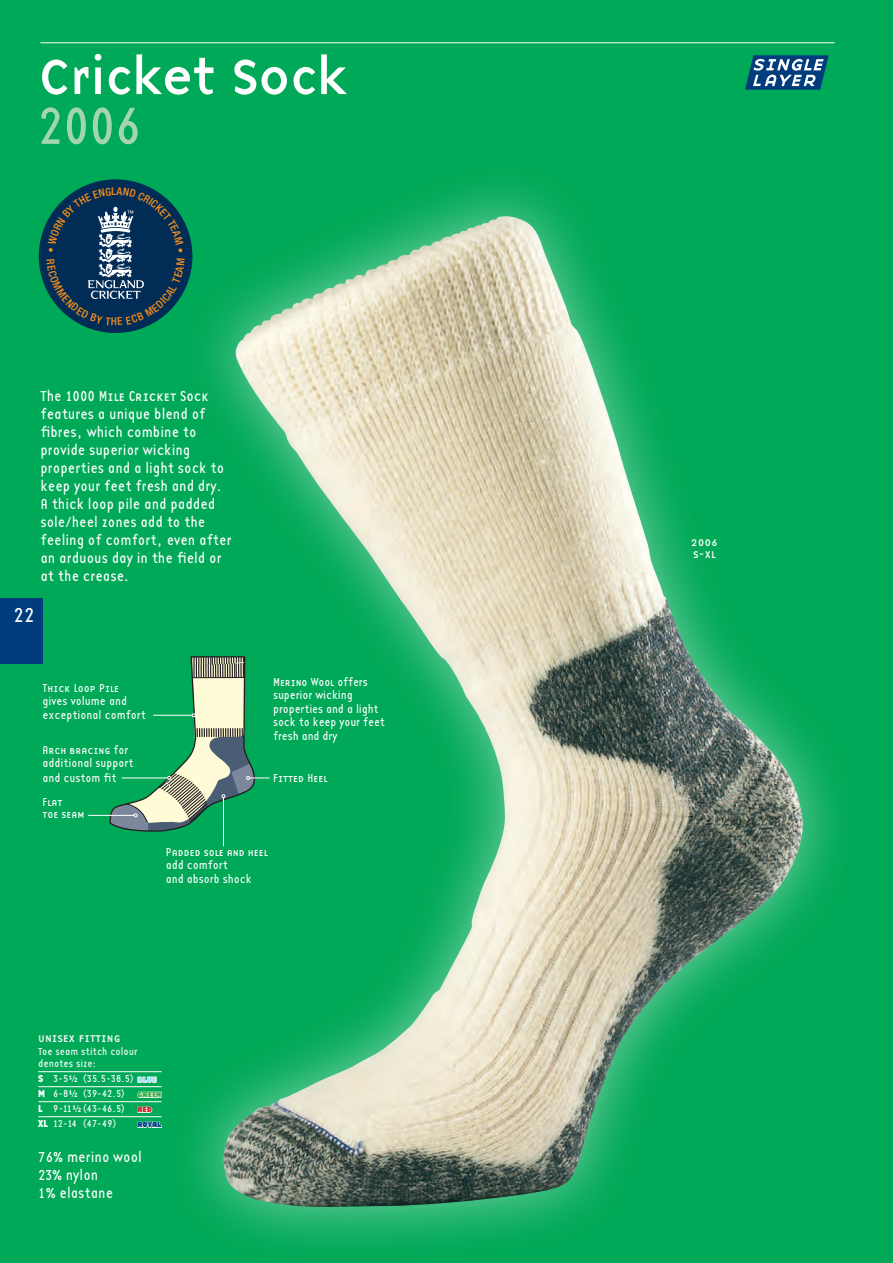
<style>
.page{position:relative;width:893px;height:1263px;background:#00a957}
.page>*{position:absolute;margin:0;border:0;box-sizing:border-box;transform-origin:0 0}
.t1{font:54px "Base Twelve Sans";color:#a4d5b3}
.t2{font:51px "Base Nine";letter-spacing:-.04em;color:#fff}
.t3{font:21px "Base Twelve Sans";color:#fff}
.t4{font:15px/18px "Base Twelve Sans";color:#fff}
.t5{font:15px "Base Twelve Sans Smallcaps";color:#fff}
.t6{font:13.5px/12px "Base Twelve Sans Smallcaps";color:#fff}
.t7{font:12px/13.5px "Base Twelve Sans";color:#fff}
.t8{font:12px/12px "Base Twelve Sans Smallcaps";color:#fff}
.t9{font:10.5px/15px "Base Twelve Sans";color:#fff}
.t10{font:10.5px "Base Twelve Sans SCB";letter-spacing:-.005em;color:#014081}
.s1{font-family:"Base Twelve Sans"}
.s2{font-family:"Base Twelve Sans SCB"}
.s3{font-family:"Base Twelve Sans SCB";color:#aae0f9}
.s4{font-family:"Base Twelve Sans SCB";color:#40ae49}
.s5{font-family:"Base Twelve Sans SCB";color:#d1232a}
</style>
<div class="page">
<div style="left:39px;top:179px;width:153px;height:154px;background:#002c55;border-radius:50%"></div>
<div style="left:166px;top:159px;width:695px;height:1104px;background:#fff;opacity:.5"></div>
<img style="left:223px;top:217px;width:583px;height:991px">
<hr style="left:41px;top:43px;width:793px;height:1px;background:#fff">
<div style="left:0;top:599px;width:43px;height:65px;background:#013d7d"></div>
<hr style="left:223px;top:798px;width:1px;height:48px;background:#fff">
<hr style="left:88px;top:815px;width:46px;height:1px;background:#fff">
<svg style="left:108px;top:656px;width:161px;height:176px"></svg>
<svg style="left:745px;top:55px;width:84px;height:35px;background:#387495"></svg>
<svg style="left:137px;top:1076px;width:20px;height:7px"></svg>
<svg style="left:137px;top:1091px;width:25px;height:7px"></svg>
<svg style="left:137px;top:1106px;width:16px;height:7px"></svg>
<svg style="left:137px;top:1121px;width:25px;height:7px"></svg>
<hr style="left:38px;top:1071px;width:124px;height:1px;background:#fff">
<hr style="left:38px;top:1086px;width:124px;height:1px;background:#fff">
<hr style="left:38px;top:1101px;width:124px;height:1px;background:#fff">
<hr style="left:38px;top:1116px;width:124px;height:1px;background:#fff">
<svg style="left:47px;top:187px;width:138px;height:138px"></svg>
<h2 class="t2" style="left:37px;top:40px;width:314px">Cricket Sock</h2>
<h1 class="t1" style="left:37px;top:92px;width:106px">2006</h1>
<p class="t5" style="left:40px;top:387px;width:170px"><span class="s1">The 1000</span> Mile Cricket Sock</p>
<p class="t4" style="left:40px;top:405px;width:193px">features a unique blend of fibres, which combine to provide superior wicking properties and a light sock to keep your feet fresh and dry.<br>A thick loop pile and padded sole/heel zones add to the feeling of comfort, even after an arduous day in the field or at the crease.</p>
<h3 class="t3" style="left:14px;top:602px;width:22px">22</h3>
<p class="t8" style="left:42px;top:682px;width:78px">Thick Loop Pile</p>
<p class="t7" style="left:42px;top:694px;width:105px">gives volume and exceptional comfort</p>
<p class="t8" style="left:42px;top:743px;width:88px">Arch bracing <span class="s1">for</span></p>
<p class="t7" style="left:42px;top:755px;width:93px;line-height:15px">additional support and custom fit</p>
<p class="t8" style="left:42px;top:796px;width:44px">Flat<br>toe seam</p>
<p class="t8" style="left:273px;top:675px;width:96px">Merino Wool <span class="s1">offers</span></p>
<p class="t7" style="left:273px;top:688px;width:113px">superior wicking properties and a light sock to keep your feet fresh and dry</p>
<p class="t8" style="left:273px;top:771px;width:56px">Fitted Heel</p>
<p class="t8" style="left:166px;top:845px;width:104px">Padded sole and heel</p>
<p class="t7" style="left:166px;top:858px;width:88px">add comfort<br>and absorb shock</p>
<p class="t6" style="left:38px;top:1031px;width:84px">unisex fitting</p>
<p class="t9" style="left:38px;top:1045px;width:101px;line-height:12px">Toe seam stitch colour denotes size:</p>
<p class="t9" style="left:38px;top:1071px;width:125px"><span class="s2">S</span> 3-5½ (35.5-38.5) <span class="s3">blue<br></span><span class="s2">M</span> 6-8½ (39-42.5) <span class="s4">green<br></span><span class="s2">L</span> 9-11½(43-46.5) <span class="s5">red<br></span><span class="s2">XL</span> 12-14 (47-49)</p>
<p class="t10" style="left:137px;top:1116px;width:26px">royal</p>
<p class="t4" style="left:38px;top:1147px;width:105px">76% merino wool<br>23% nylon<br>1% elastane</p>
<p class="t6" style="left:691px;top:535px;width:28px">2006 s-xl</p>
</div>
